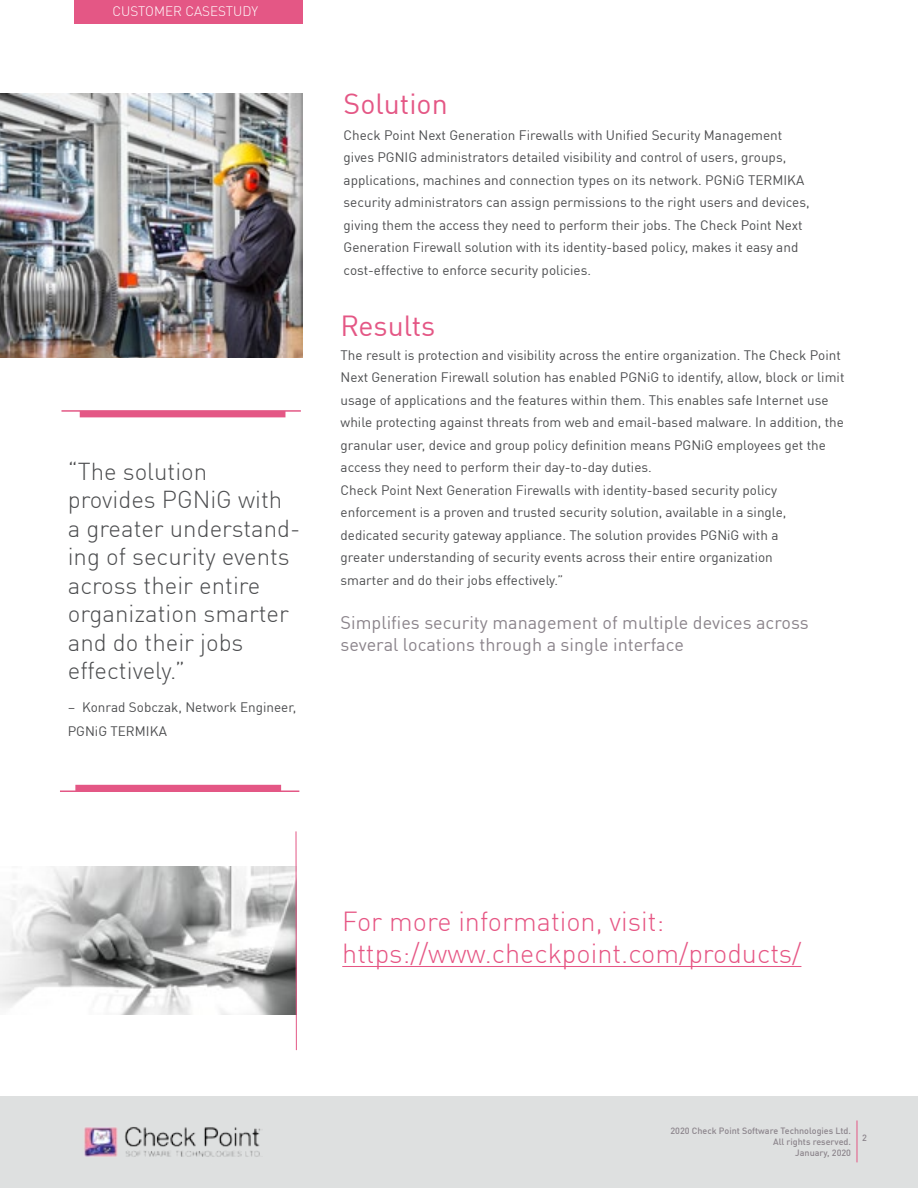
<style>
.page{position:relative;width:918px;height:1188px;background:#fff}
.page>*{position:absolute;margin:0;border:0;box-sizing:border-box;transform-origin:0 0}
.t1{font:28.5px "DIN Pro";color:#e45785}
.t2{font:300 27px/32.4px "DIN Pro";color:#e65684}
.t3{font:300 24px/28.5px "DIN Pro";color:#4c4d4f}
.t4{font:18px/21.6px "DIN Pro";color:#8b848b}
.t5{font:13.5px/22.5px "DIN Pro";color:#4c4d4f}
.t6{font:300 13.5px "DIN Pro";color:#fff}
.t7{font:500 9px/10.8px "DIN Pro";color:#8c858c;text-align:right}
.t8{font:500 9px "DIN Pro";color:#8b848b}
</style>
<div class="page">
<div style="left:74px;top:0;width:229px;height:24px;background:#e45785"></div>
<img style="left:0;top:94px;width:302px;height:264px">
<hr style="left:61px;top:410px;width:240px;height:2px;background:#e35785">
<div style="left:80px;top:411px;width:205px;height:6px;background:#e45785"></div>
<hr style="left:60px;top:790px;width:239px;height:2px;background:#e35785">
<div style="left:75px;top:785px;width:206px;height:6px;background:#e45785"></div>
<img style="left:0;top:867px;width:296px;height:147px">
<hr style="left:296px;top:831px;width:1px;height:219px;background:#e35785">
<div style="left:0;top:1097px;width:918px;height:91px;background:#dee0e0"></div>
<hr style="left:857px;top:1120px;width:1px;height:42px;background:#e35785">
<img style="left:84px;top:1127px;width:177px;height:30px">
<hr style="left:342px;top:966px;width:459px;height:1px;background:#e65684">
<p class="t6" style="left:112px;top:1px;width:147px">CUSTOMER CASESTUDY</p>
<h3 class="t3" style="left:68px;top:455px;width:234px">“The solution provides PGNiG with a greater understand&shy;ing of security events across their entire organization smarter and do their jobs effectively.”</h3>
<p class="t5" style="left:68px;top:694px;width:230px;line-height:24px">– Konrad Sobczak, Network Engineer,<br>PGNiG TERMIKA</p>
<h1 class="t1" style="left:344px;top:82px;width:106px">Solution</h1>
<p class="t5" style="left:344px;top:123px;width:468px">Check Point Next Generation Firewalls with Unified Security Management gives PGNIG administrators detailed visibility and control of users, groups, applications, machines and connection types on its network. PGNiG TERMIKA security administrators can assign permissions to the right users and devices, giving them the access they need to perform their jobs. The Check Point Next Generation Firewall solution with its identity-based policy, makes it easy and cost-effective to enforce security policies.</p>
<h1 class="t1" style="left:341px;top:304px;width:96px">Results</h1>
<p class="t5" style="left:341px;top:343px;width:505px">The result is protection and visibility across the entire organization. The Check Point Next Generation Firewall solution has enabled PGNiG to identify, allow, block or limit usage of applications and the features within them. This enables safe Internet use while protecting against threats from web and email-based malware. In addition, the granular user, device and group policy definition means PGNiG employees get the access they need to perform their day-to-day duties.<br>Check Point Next Generation Firewalls with identity-based security policy enforcement is a proven and trusted security solution, available in a single, dedicated security gateway appliance. The solution provides PGNiG with a<br>greater understanding of security events across their entire organization<br>smarter and do their jobs effectively.”</p>
<h3 class="t4" style="left:341px;top:611px;width:470px">Simplifies security management of multiple devices across several locations through a single interface</h3>
<h2 class="t2" style="left:342px;top:903px;width:461px">For more information, visit: https://www.checkpoint.com/products/</h2>
<p class="t7" style="left:671px;top:1125px;width:182px">2020 Check Point Software Technologies Ltd.<br>All rights reserved.<br>January, 2020</p>
<p class="t8" style="left:862px;top:1131px;width:6px">2</p>
</div>
